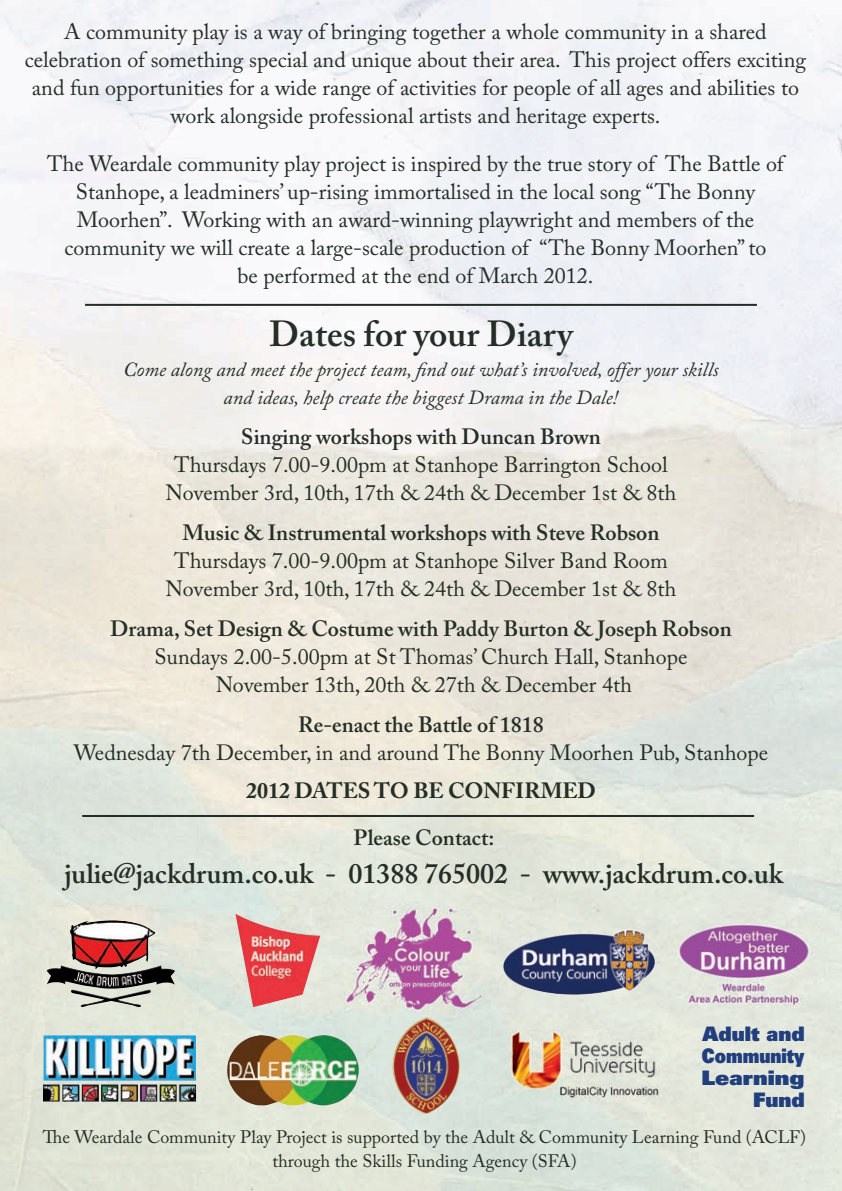
<style>
.page{position:relative;width:842px;height:1191px;background:#fff}
.page>*{position:absolute;margin:0;border:0;box-sizing:border-box;transform-origin:0 0}
.t1{font:600 36px "Adobe Caslon Pro";color:#252e26}
.t2{font:600 28px "Adobe Caslon Pro";color:#252e26}
.t3{font:22px/28px "Adobe Caslon Pro";color:#252e26;text-align:center}
.t4{font:600 22px "Adobe Caslon Pro";color:#252e26}
.t5{font:700 22px "Adobe Caslon Pro";color:#252e26}
.t6{font:italic 20px/28px "Adobe Caslon Pro";color:#252e26;text-align:center}
.t7{font:900 20px/22px "Univers";color:#213e7d;text-align:right}
.t8{font:18px/24px "Adobe Caslon Pro";color:#252e26;text-align:center}
</style>
<div class="page">
<img style="left:0;top:0;width:842px;height:1191px">
<hr style="left:85px;top:304px;width:672px;height:2px;background:#252e26">
<hr style="left:82px;top:815px;width:672px;height:2px;background:#252e26">
<img style="left:43px;top:1035px;width:153px;height:66px">
<img style="left:502px;top:929px;width:153px;height:66px">
<img style="left:235px;top:913px;width:85px;height:94px">
<img style="left:345px;top:905px;width:140px;height:107px">
<img style="left:392px;top:1017px;width:68px;height:97px">
<img style="left:227px;top:1035px;width:132px;height:70px">
<img style="left:47px;top:920px;width:128px;height:87px">
<img style="left:506px;top:1030px;width:156px;height:68px">
<img style="left:673px;top:924px;width:146px;height:83px">
<p class="t3" style="left:25px;top:20px;width:783px">A community play is a way of bringing together a whole community in a shared celebration of something special and unique about their area. This project offers exciting and fun opportunities for a wide range of activities for people of all ages and abilities to work alongside professional artists and heritage experts.</p>
<p class="t3" style="left:47px;top:152px;width:738px">The Weardale community play project is inspired by the true story of The Battle of Stanhope, a leadminers’ up-rising immortalised in the local song “The Bonny Moorhen”. Working with an award-winning playwright and members of the community we will create a large-scale production of “The Bonny Moorhen”to<br>be performed at the end of March 2012.</p>
<h1 class="t1" style="left:269px;top:320px;width:305px">Dates for your Diary</h1>
<p class="t6" style="left:123px;top:358px;width:597px">Come along and meet the project team, find out what’s involved, offer your skills and ideas, help create the biggest Drama in the Dale!</p>
<p class="t4" style="left:241px;top:428px;width:361px">Singing workshops with Duncan Brown</p>
<p class="t3" style="left:166px;top:453px;width:512px">Thursdays 7.00-9.00pm at Stanhope Barrington School<br>November 3rd, 10th, 17th &amp; 24th &amp; December 1st &amp; 8th</p>
<p class="t4" style="left:182px;top:524px;width:479px">Music &amp; Instrumental workshops with Steve Robson</p>
<p class="t3" style="left:166px;top:549px;width:512px">Thursdays 7.00-9.00pm at Stanhope Silver Band Room<br>November 3rd, 10th, 17th &amp; 24th &amp; December 1st &amp; 8th</p>
<p class="t4" style="left:110px;top:620px;width:623px">Drama, Set Design &amp; Costume with Paddy Burton &amp; Joseph Robson</p>
<p class="t3" style="left:154px;top:645px;width:534px">Sundays 2.00-5.00pm at St Thomas’ Church Hall, Stanhope<br>November 13th, 20th &amp; 27th &amp; December 4th</p>
<p class="t4" style="left:298px;top:716px;width:247px">Re-enact the Battle of 1818</p>
<p class="t3" style="left:74px;top:741px;width:696px">Wednesday 7th December, in and around The Bonny Moorhen Pub, Stanhope</p>
<p class="t5" style="left:246px;top:782px;width:351px">2012 DATES TO BE CONFIRMED</p>
<p class="t4" style="left:353px;top:829px;width:142px">Please Contact:</p>
<p class="t2" style="left:64px;top:863px;width:720px">julie@jackdrum.co.uk - 01388 765002 - www.jackdrum.co.uk</p>
<p class="t7" style="left:701px;top:1024px;width:105px">Adult and<br>Community<br>Learning<br>Fund</p>
<p class="t8" style="left:43px;top:1127px;width:765px">The Weardale Community Play Project is supported by the Adult &amp; Community Learning Fund (ACLF) through the Skills Funding Agency (SFA)</p>
</div>
